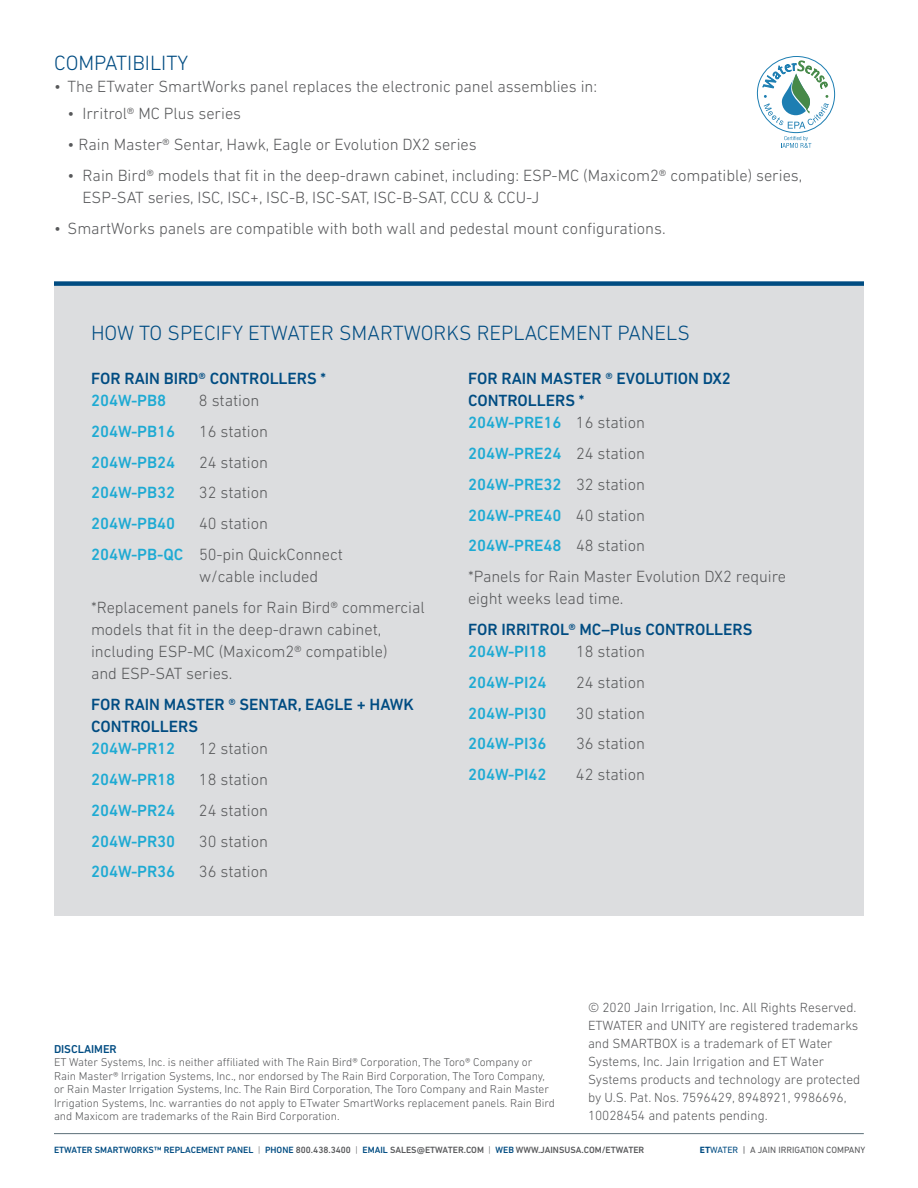
<style>
.page{position:relative;width:918px;height:1188px;background:#fff}
.page>*{position:absolute;margin:0;border:0;box-sizing:border-box;transform-origin:0 0}
.Subhead{font:300 21px "DIN Next LT Pro";color:#004c82}
.PROPOSAL_body_copy{font:300 16.5px/22.2px "DIN Next LT Pro";letter-spacing:-.005em;color:#57585a}
.PROPOSAL_body_copy-2{font:500 16.5px "DIN Next LT Pro";letter-spacing:-.005em;color:#1eaad3}
.Bold_Blue_Subheads{font:500 16.5px/22.2px "DIN Next LT Pro";letter-spacing:-.005em;color:#004c82}
.Subhead-2{font:500 16.5px "DIN Next LT Pro";letter-spacing:-.005em;color:#004c82}
.PROPOSAL_body_copy-3{font:300 13.5px/18px "DIN Next LT Pro";letter-spacing:-.005em;color:#57585a}
.PROPOSAL_body_copy-4{font:300 11.7px/13.5px "DIN Next LT Pro";letter-spacing:-.005em;color:#57585a}
.t1{font:500 9.15px "DIN Next LT Pro";color:#57585a}
.t2{font:9.15px "DIN Next LT Pro";color:#57585a}
.s1{font-weight:500;color:#1eaad3}
.s2{font-weight:300;color:#57585a}
.s3{font-weight:500;color:#004c82}
.s4{color:#004c82}
.s5{font-weight:300}
.s6{font-weight:700;color:#004c82}
</style>
<div class="page">
<hr style="left:54px;top:1133px;width:810px;height:1px;background:#5c6f78">
<div style="left:55px;top:284px;width:809px;height:632px;background:#dcdddf"></div>
<div style="left:54px;top:281px;width:810px;height:5px;background:#004c82"></div>
<svg style="left:757px;top:56px;width:78px;height:92px"></svg>
<p class="Subhead" style="left:54px;top:51px;width:136px">COMPATIBILITY</p>
<p class="PROPOSAL_body_copy" style="left:54px;top:75px;width:545px">• The ETwater SmartWorks panel replaces the electronic panel assemblies in:</p>
<p class="PROPOSAL_body_copy" style="left:67px;top:103px;width:175px">• Irritrol® MC Plus series</p>
<p class="PROPOSAL_body_copy" style="left:67px;top:133px;width:411px">• Rain Master® Sentar, Hawk, Eagle or Evolution DX2 series</p>
<p class="PROPOSAL_body_copy" style="left:82px;top:164px;width:721px;text-indent:-15px">• Rain Bird® models that fit in the deep-drawn cabinet, including: ESP-MC (Maxicom2® compatible) series,<br>ESP-SAT series, ISC, ISC+, ISC-B, ISC-SAT, ISC-B-SAT, CCU &amp; CCU-J</p>
<p class="PROPOSAL_body_copy" style="left:54px;top:217px;width:613px">• SmartWorks panels are compatible with both wall and pedestal mount configurations.</p>
<p class="Subhead" style="left:91px;top:321px;width:600px">HOW TO SPECIFY ETWATER SMARTWORKS REPLACEMENT PANELS</p>
<p class="Subhead-2" style="left:91px;top:369px;width:237px">FOR RAIN BIRD® CONTROLLERS *</p>
<p class="PROPOSAL_body_copy-2" style="left:91px;top:391px;width:77px">204W-PB8</p>
<p class="PROPOSAL_body_copy" style="left:199px;top:389px;width:62px">8 station</p>
<p class="PROPOSAL_body_copy-2" style="left:91px;top:422px;width:86px">204W-PB16</p>
<p class="PROPOSAL_body_copy" style="left:199px;top:420px;width:71px">16 station</p>
<p class="PROPOSAL_body_copy-2" style="left:91px;top:452px;width:86px">204W-PB24</p>
<p class="PROPOSAL_body_copy" style="left:199px;top:451px;width:71px">24 station</p>
<p class="PROPOSAL_body_copy-2" style="left:91px;top:483px;width:86px">204W-PB32</p>
<p class="PROPOSAL_body_copy" style="left:199px;top:482px;width:71px">32 station</p>
<p class="PROPOSAL_body_copy-2" style="left:91px;top:514px;width:86px">204W-PB40</p>
<p class="PROPOSAL_body_copy" style="left:199px;top:512px;width:71px">40 station</p>
<p class="PROPOSAL_body_copy" style="left:199px;top:543px;width:145px;text-indent:-108px"><span class="s1">204W-PB-QC</span> 50-pin QuickConnect w/cable included</p>
<p class="PROPOSAL_body_copy" style="left:91px;top:596px;width:335px">*Replacement panels for Rain Bird® commercial models that fit in the deep-drawn cabinet, including ESP-MC (Maxicom2® compatible)<br>and ESP-SAT series.</p>
<p class="Bold_Blue_Subheads" style="left:91px;top:693px;width:324px">FOR RAIN MASTER ® SENTAR, EAGLE + HAWK<br>CONTROLLERS</p>
<p class="PROPOSAL_body_copy-2" style="left:91px;top:739px;width:86px">204W-PR12</p>
<p class="PROPOSAL_body_copy" style="left:199px;top:737px;width:71px">12 station</p>
<p class="PROPOSAL_body_copy-2" style="left:91px;top:770px;width:86px">204W-PR18</p>
<p class="PROPOSAL_body_copy" style="left:199px;top:768px;width:71px">18 station</p>
<p class="PROPOSAL_body_copy-2" style="left:91px;top:801px;width:86px">204W-PR24</p>
<p class="PROPOSAL_body_copy" style="left:199px;top:799px;width:71px">24 station</p>
<p class="PROPOSAL_body_copy-2" style="left:91px;top:831px;width:86px">204W-PR30</p>
<p class="PROPOSAL_body_copy" style="left:199px;top:830px;width:71px">30 station</p>
<p class="PROPOSAL_body_copy-2" style="left:91px;top:862px;width:86px">204W-PR36</p>
<p class="PROPOSAL_body_copy" style="left:199px;top:860px;width:71px">36 station</p>
<p class="Bold_Blue_Subheads" style="left:468px;top:367px;width:265px">FOR RAIN MASTER ® EVOLUTION DX2<br>CONTROLLERS *</p>
<p class="PROPOSAL_body_copy-2" style="left:468px;top:413px;width:179px">204W-PRE16 <span class="s2">16 station</span></p>
<p class="PROPOSAL_body_copy-2" style="left:468px;top:444px;width:179px">204W-PRE24 <span class="s2">24 station</span></p>
<p class="PROPOSAL_body_copy-2" style="left:468px;top:475px;width:179px">204W-PRE32 <span class="s2">32 station</span></p>
<p class="PROPOSAL_body_copy-2" style="left:468px;top:505px;width:179px">204W-PRE40 <span class="s2">40 station</span></p>
<p class="PROPOSAL_body_copy-2" style="left:468px;top:536px;width:179px">204W-PRE48 <span class="s2">48 station</span></p>
<p class="PROPOSAL_body_copy" style="left:468px;top:565px;width:320px">*Panels for Rain Master Evolution DX2 require eight weeks lead time.</p>
<p class="Bold_Blue_Subheads" style="left:468px;top:618px;width:286px">FOR IRRITROL® MC–Plus CONTROLLERS</p>
<p class="PROPOSAL_body_copy-2" style="left:468px;top:642px;width:80px">204W-PI18</p>
<p class="PROPOSAL_body_copy" style="left:576px;top:640px;width:71px">18 station</p>
<p class="PROPOSAL_body_copy-2" style="left:468px;top:673px;width:80px">204W-PI24</p>
<p class="PROPOSAL_body_copy" style="left:576px;top:671px;width:71px">24 station</p>
<p class="PROPOSAL_body_copy-2" style="left:468px;top:703px;width:80px">204W-PI30</p>
<p class="PROPOSAL_body_copy" style="left:576px;top:702px;width:71px">30 station</p>
<p class="PROPOSAL_body_copy-2" style="left:468px;top:734px;width:80px">204W-PI36</p>
<p class="PROPOSAL_body_copy" style="left:576px;top:733px;width:71px">36 station</p>
<p class="PROPOSAL_body_copy-2" style="left:468px;top:765px;width:80px">204W-PI42</p>
<p class="PROPOSAL_body_copy" style="left:576px;top:763px;width:71px">42 station</p>
<p class="PROPOSAL_body_copy-4" style="left:54px;top:1042px;width:503px"><span class="s3">DISCLAIMER<br></span>ET Water Systems, Inc. is neither affiliated with The Rain Bird® Corporation, The Toro® Company or Rain Master® Irrigation Systems, Inc., nor endorsed by The Rain Bird Corporation, The Toro Company, or Rain Master Irrigation Systems, Inc. The Rain Bird Corporation, The Toro Company and Rain Master Irrigation Systems, Inc. warranties do not apply to ETwater SmartWorks replacement panels. Rain Bird and Maxicom are trademarks of the Rain Bird Corporation.</p>
<p class="PROPOSAL_body_copy-3" style="left:588px;top:998px;width:274px">© 2020 Jain Irrigation, Inc. All Rights Reserved.<br>ETWATER and UNITY are registered trademarks and SMARTBOX is a trademark of ET Water Systems, Inc. Jain Irrigation and ET Water Systems products and technology are protected by U.S. Pat. Nos. 7596429, 8948921, 9986696, 10028454 and patents pending.</p>
<p class="t1" style="left:54px;top:1145px;width:592px"><span class="s4">ETWATER SMARTWORKS™ REPLACEMENT PANEL</span> <span class="s5">|</span> <span class="s4">PHONE</span> 800.438.3400 <span class="s5">|</span> <span class="s4">EMAIL</span> SALES@ETWATER.COM <span class="s5">|</span> <span class="s4">WEB</span> WWW.JAINSUSA.COM/ETWATER</p>
<p class="t2" style="left:700px;top:1145px;width:167px"><span class="s6">ET</span><span class="s4">WATER</span> | A JAIN IRRIGATION COMPANY</p>
</div>
